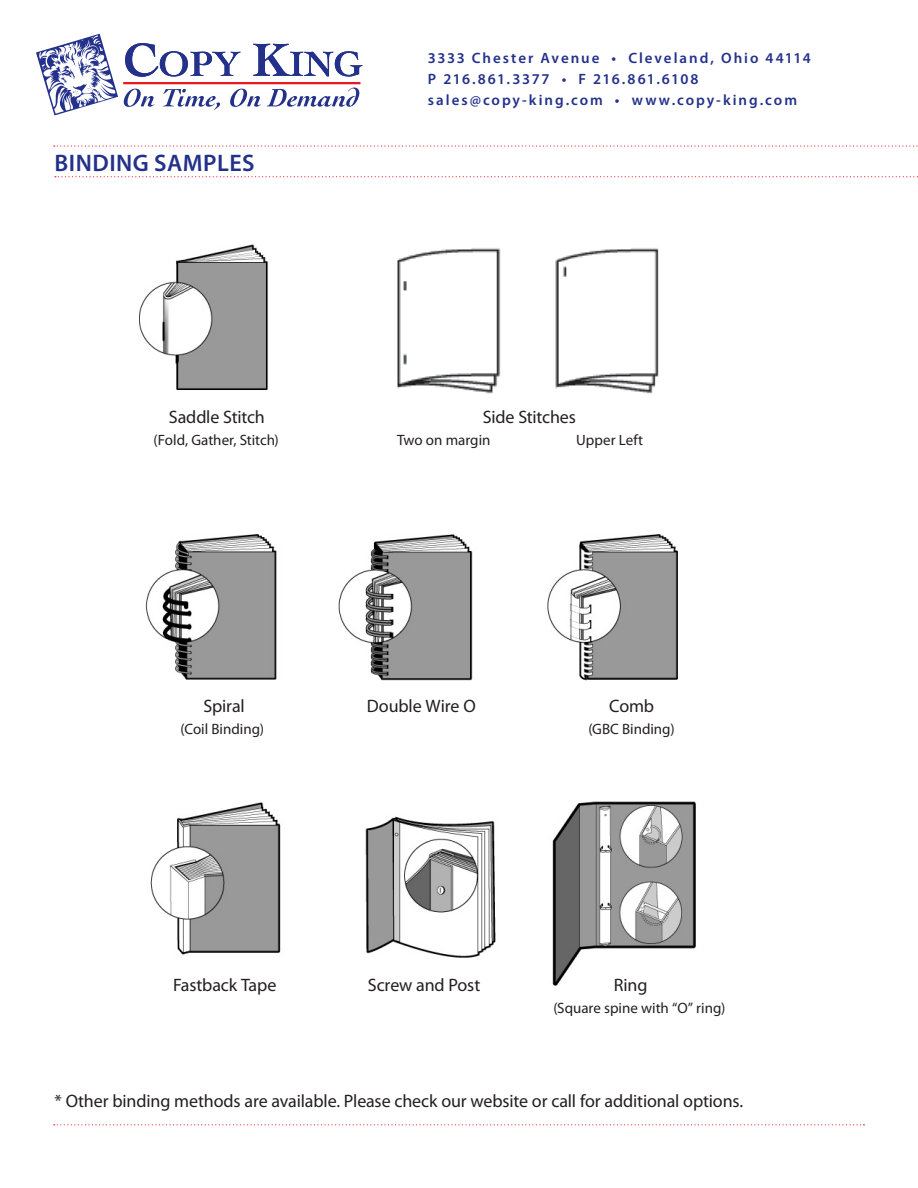
<style>
.page{position:relative;width:918px;height:1188px;background:#fff}
.page>*{position:absolute;margin:0;border:0;box-sizing:border-box;transform-origin:0 0}
.t1{font:600 24px "Myriad Pro";letter-spacing:.02em;color:#24318b}
.t2{font:18px "Myriad Pro";letter-spacing:-.01em;color:#231f20}
.t3{font:15px "Myriad Pro";color:#231f20}
.t4{font:600 15px "Myriad Pro";letter-spacing:.13em;color:#24318b}
.t5{font:600 15px "Myriad Pro";letter-spacing:.085em;color:#24318b}
</style>
<div class="page">
<svg style="left:124px;top:89px;width:30px;height:18px"></svg>
<svg style="left:163px;top:89px;width:57px;height:21px"></svg>
<svg style="left:230px;top:89px;width:31px;height:18px"></svg>
<svg style="left:267px;top:88px;width:92px;height:19px"></svg>
<hr style="left:123px;top:82px;width:237px;height:2px;background:#e51a23">
<svg style="left:125px;top:43px;width:115px;height:34px"></svg>
<svg style="left:253px;top:44px;width:109px;height:33px"></svg>
<svg style="left:36px;top:34px;width:82px;height:81px"></svg>
<svg style="left:54px;top:146px;width:864px;height:1px"></svg>
<svg style="left:55px;top:176px;width:863px;height:1px"></svg>
<img style="left:139px;top:244px;width:130px;height:146px">
<img style="left:365px;top:816px;width:131px;height:142px">
<img style="left:145px;top:534px;width:328px;height:147px">
<img style="left:547px;top:534px;width:131px;height:147px">
<img style="left:150px;top:802px;width:131px;height:153px">
<img style="left:552px;top:801px;width:144px;height:185px">
<img style="left:397px;top:248px;width:262px;height:146px">
<svg style="left:54px;top:1124px;width:810px;height:1px"></svg>
<p class="t1" style="left:55px;top:148px;width:202px">BINDING SAMPLES</p>
<p class="t4" style="left:428px;top:48px;width:384px">3333 Chester Avenue • Cleveland, Ohio 44114</p>
<p class="t5" style="left:428px;top:69px;width:272px">P 216.861.3377 • F 216.861.6108</p>
<p class="t4" style="left:428px;top:90px;width:371px">sales@copy-king.com • www.copy-king.com</p>
<p class="t2" style="left:169px;top:406px;width:98px">Saddle Stitch</p>
<p class="t2" style="left:483px;top:406px;width:95px">Side Stitches</p>
<p class="t3" style="left:154px;top:430px;width:127px">(Fold, Gather, Stitch)</p>
<p class="t3" style="left:397px;top:430px;width:95px">Two on margin</p>
<p class="t3" style="left:576px;top:430px;width:68px">Upper Left</p>
<p class="t2" style="left:204px;top:695px;width:43px">Spiral</p>
<p class="t2" style="left:367px;top:695px;width:110px">Double Wire O</p>
<p class="t2" style="left:609px;top:695px;width:46px">Comb</p>
<p class="t3" style="left:181px;top:719px;width:85px">(Coil Binding)</p>
<p class="t3" style="left:588px;top:719px;width:88px">(GBC Binding)</p>
<p class="t2" style="left:173px;top:974px;width:105px">Fastback Tape</p>
<p class="t2" style="left:368px;top:974px;width:114px">Screw and Post</p>
<p class="t2" style="left:614px;top:974px;width:35px">Ring</p>
<p class="t3" style="left:553px;top:999px;width:174px">(Square spine with “O” ring)</p>
<p class="t2" style="left:54px;top:1090px;width:690px">* Other binding methods are available. Please check our website or call for additional options.</p>
</div>
